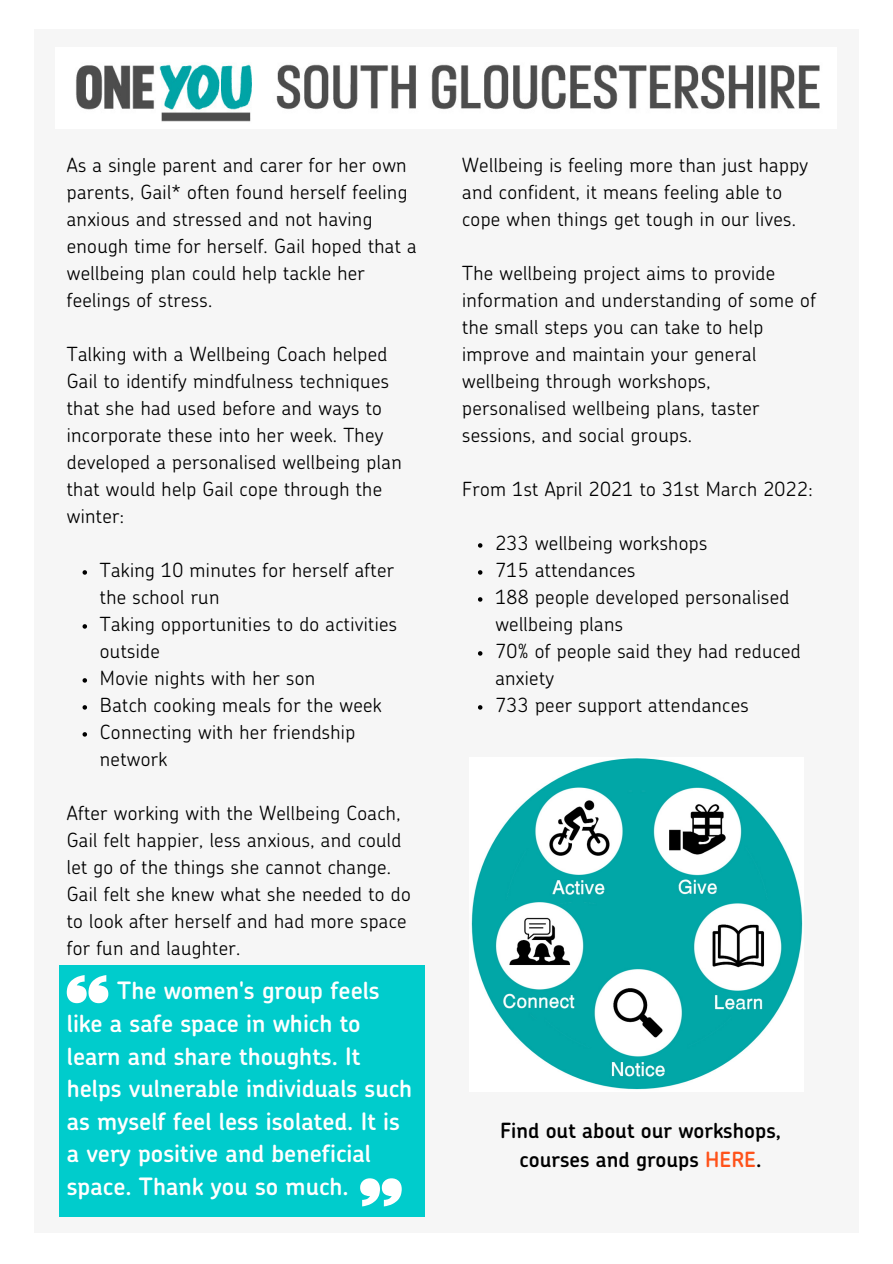
<style>
.page{position:relative;width:893px;height:1264px;background:#fff}
.page>*{position:absolute;margin:0;border:0;box-sizing:border-box;transform-origin:0 0}
.t1{font:600 24px/32.5px "Chevin";color:#fff}
.t2{font:600 21px/29.2px "Chevin";color:#000;text-align:center}
.t3{font:300 19.5px/27px "Chevin";letter-spacing:.015em;color:#000}
.s1{color:#ff521a}
</style>
<div class="page">
<div style="left:34px;top:30px;width:824px;height:1202px;background:#f6f6f6"></div>
<div style="left:60px;top:964px;width:365px;height:252px;background:#0cc"></div>
<svg style="left:360px;top:1178px;width:41px;height:28px"></svg>
<svg style="left:67px;top:975px;width:41px;height:28px"></svg>
<img style="left:76px;top:64px;width:744px;height:58px">
<img style="left:471px;top:758px;width:332px;height:332px">
<svg style="left:82px;top:570px;width:5px;height:4px"></svg>
<svg style="left:82px;top:624px;width:5px;height:4px"></svg>
<svg style="left:82px;top:678px;width:5px;height:4px"></svg>
<svg style="left:82px;top:705px;width:5px;height:4px"></svg>
<svg style="left:82px;top:732px;width:5px;height:4px"></svg>
<svg style="left:478px;top:543px;width:4px;height:4px"></svg>
<svg style="left:478px;top:570px;width:4px;height:4px"></svg>
<svg style="left:478px;top:597px;width:4px;height:4px"></svg>
<svg style="left:478px;top:651px;width:4px;height:4px"></svg>
<svg style="left:478px;top:705px;width:4px;height:4px"></svg>
<p class="t3" style="left:67px;top:153px;width:351px">As a single parent and carer for her own parents, Gail* often found herself feeling anxious and stressed and not having enough time for herself. Gail hoped that a wellbeing plan could help tackle her feelings of stress.</p>
<p class="t3" style="left:67px;top:342px;width:336px">Talking with a Wellbeing Coach helped Gail to identify mindfulness techniques that she had used before and ways to incorporate these into her week. They developed a personalised wellbeing plan that would help Gail cope through the winter:</p>
<p class="t3" style="left:100px;top:558px;width:299px">Taking 10 minutes for herself after the school run<br>Taking opportunities to do activities outside<br>Movie nights with her son<br>Batch cooking meals for the week<br>Connecting with her friendship network</p>
<p class="t3" style="left:67px;top:801px;width:345px">After working with the Wellbeing Coach, Gail felt happier, less anxious, and could let go of the things she cannot change.<br>Gail felt she knew what she needed to do to look after herself and had more space for fun and laughter.</p>
<p class="t1" style="left:67px;top:976px;width:347px;text-indent:50px">The women's group feels like a safe space in which to learn and share thoughts. It helps vulnerable individuals such as myself feel less isolated. It is a very positive and beneficial space. Thank you so much.</p>
<p class="t3" style="left:462px;top:153px;width:347px">Wellbeing is feeling more than just happy and confident, it means feeling able to cope when things get tough in our lives.</p>
<p class="t3" style="left:462px;top:261px;width:355px">The wellbeing project aims to provide information and understanding of some of the small steps you can take to help improve and maintain your general wellbeing through workshops, personalised wellbeing plans, taster sessions, and social groups.</p>
<p class="t3" style="left:462px;top:477px;width:352px">From 1st April 2021 to 31st March 2022:</p>
<p class="t3" style="left:495px;top:531px;width:307px">233 wellbeing workshops<br>715 attendances<br>188 people developed personalised wellbeing plans<br>70% of people said they had reduced anxiety<br>733 peer support attendances</p>
<p class="t2" style="left:500px;top:1117px;width:282px">Find out about our workshops, courses and groups <span class="s1">HERE</span>.</p>
</div>
